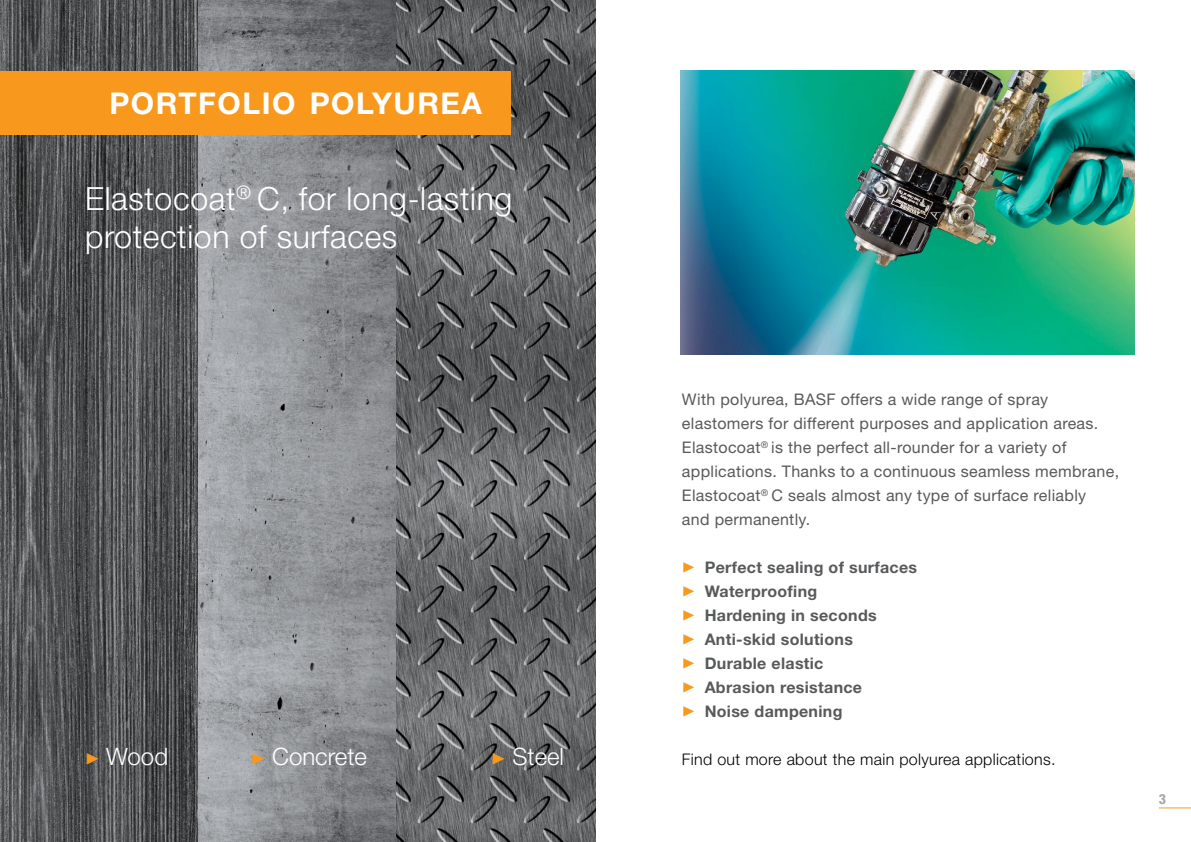
<style>
.page{position:relative;width:1191px;height:842px;background:#fff}
.page>*{position:absolute;margin:0;border:0;box-sizing:border-box;transform-origin:0 0}
.t1{font:300 32px/38px "Helvetica Neue";letter-spacing:.02em;color:#fff}
.t2{font:700 30px "Helvetica Neue";letter-spacing:.05em;color:#fff}
.t3{font:300 24px "Helvetica Neue";color:#fff}
.t4{font:16px/24px "Helvetica Neue";letter-spacing:.02em;color:#58595b}
.t5{font:700 16px "Helvetica Neue";letter-spacing:.02em;color:#58595b}
.t6{font:300 16px "Helvetica Neue";letter-spacing:.02em;color:#000}
.t7{font:800 condensed 14px "Helvetica Neue";color:#a7a9ac}
.s1{font-family:"Minion Pro";font-stretch:condensed;font-size:22px;color:#f8991d}
.s2{font-family:"Minion Pro";font-weight:700;font-stretch:condensed;color:#f8991d}
</style>
<div class="page">
<hr style="left:1159px;top:808px;width:32px;height:1px;background:#f8991d">
<svg style="left:0;top:0;width:595px;height:842px;background:#6c6e70"></svg>
<div style="left:0;top:71px;width:510px;height:64px;background:#f8991d"></div>
<img style="left:680px;top:71px;width:454px;height:283px">
<p class="t2" style="left:109px;top:85px;width:374px">PORTFOLIO POLYUREA</p>
<p class="t1" style="left:85px;top:178px;width:429px">Elastocoat<sup>®</sup> C, for long-lasting protection of surfaces</p>
<p class="t4" style="left:682px;top:387px;width:438px">With polyurea, BASF offers a wide range of spray elastomers for different purposes and application areas.<br>Elastocoat<sup>®</sup> is the perfect all-rounder for a variety of applications. Thanks to a continuous seamless membrane, Elastocoat<sup>®</sup> C seals almost any type of surface reliably<br>and permanently.</p>
<p class="t5" style="left:682px;top:557px;width:237px"><span class="s1">▶</span> Perfect sealing of surfaces</p>
<p class="t5" style="left:682px;top:581px;width:137px"><span class="s1">▶</span> Waterproofing</p>
<p class="t5" style="left:682px;top:605px;width:196px"><span class="s1">▶</span> Hardening in seconds</p>
<p class="t5" style="left:682px;top:629px;width:172px"><span class="s1">▶</span> Anti-skid solutions</p>
<p class="t5" style="left:682px;top:653px;width:143px"><span class="s1">▶</span> Durable elastic</p>
<p class="t5" style="left:682px;top:677px;width:182px"><span class="s1">▶</span> Abrasion resistance</p>
<p class="t5" style="left:682px;top:701px;width:162px"><span class="s1">▶</span> Noise dampening</p>
<p class="t3" style="left:85px;top:742px;width:85px"><span class="s2">▶︎</span> Wood</p>
<p class="t3" style="left:251px;top:742px;width:117px"><span class="s2">▶︎</span> Concrete</p>
<p class="t3" style="left:491px;top:742px;width:74px"><span class="s2">▶︎</span> Steel</p>
<p class="t6" style="left:682px;top:749px;width:375px">Find out more about the main polyurea applications.</p>
<p class="t7" style="left:1159px;top:790px;width:9px">3</p>
</div>
